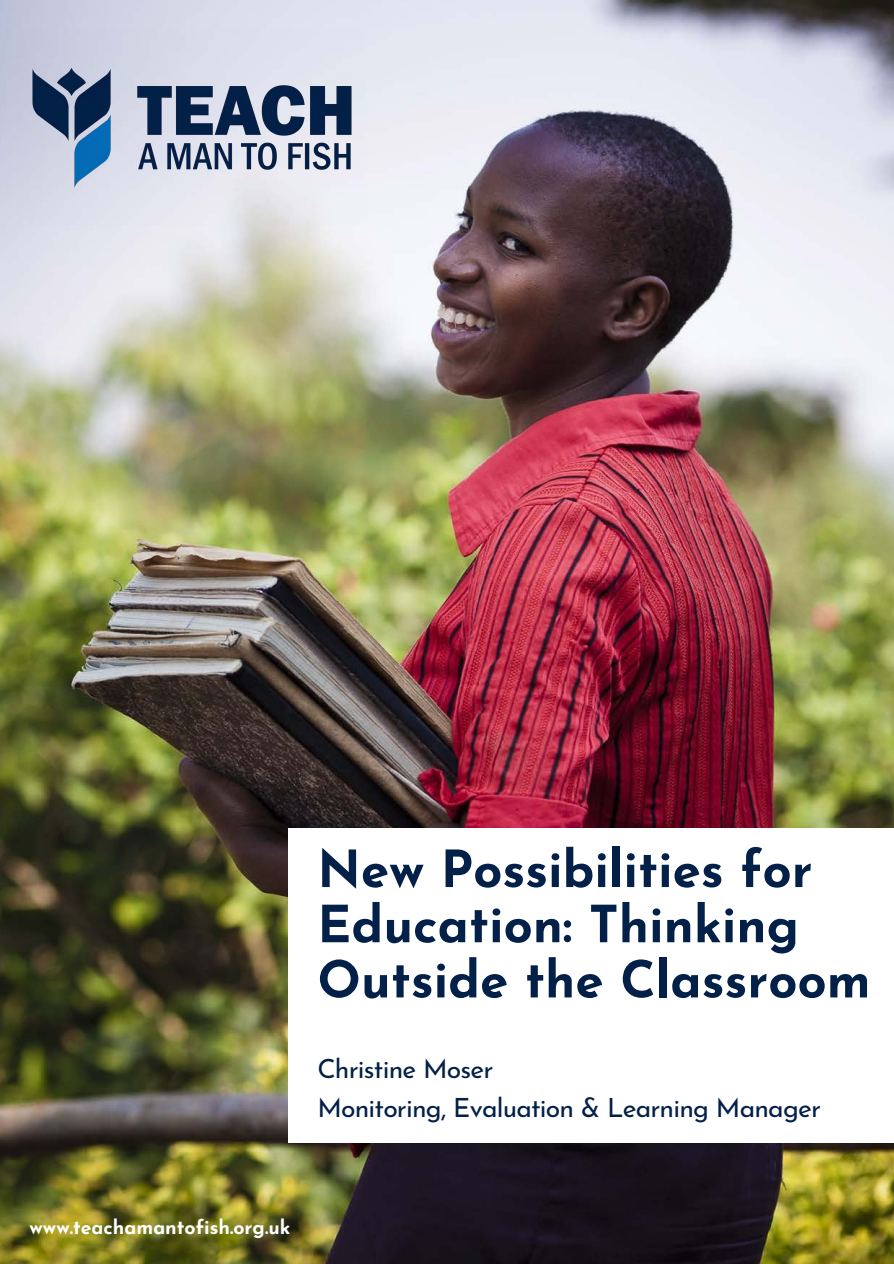
<style>
.page{position:relative;width:894px;height:1264px;background:#fff}
.page>*{position:absolute;margin:0;border:0;box-sizing:border-box;transform-origin:0 0}
.t1{font:700 51px/55.2px "Josefin Sans";color:#032048}
.t2{font:26.55px "Josefin Sans";letter-spacing:-.03em;color:#032048}
.t3{font:700 19.5px "Josefin Sans";color:#fff}
</style>
<div class="page">
<img style="left:0;top:0;width:893px;height:1263px">
<img style="left:17px;top:30px;width:349px;height:196px">
<div style="left:288px;top:827px;width:605px;height:315px;background:#fff"></div>
<p class="t1" style="left:317px;top:834px;width:554px">New Possibilities for<br>Education: Thinking<br>Outside the Classroom</p>
<p class="t2" style="left:317px;top:1047px;width:177px">Christine Moser</p>
<p class="t2" style="left:317px;top:1085px;width:505px">Monitoring, Evaluation &amp; Learning Manager</p>
<p class="t3" style="left:30px;top:1209px;width:262px">www.teachamantofish.org.uk</p>
</div>
